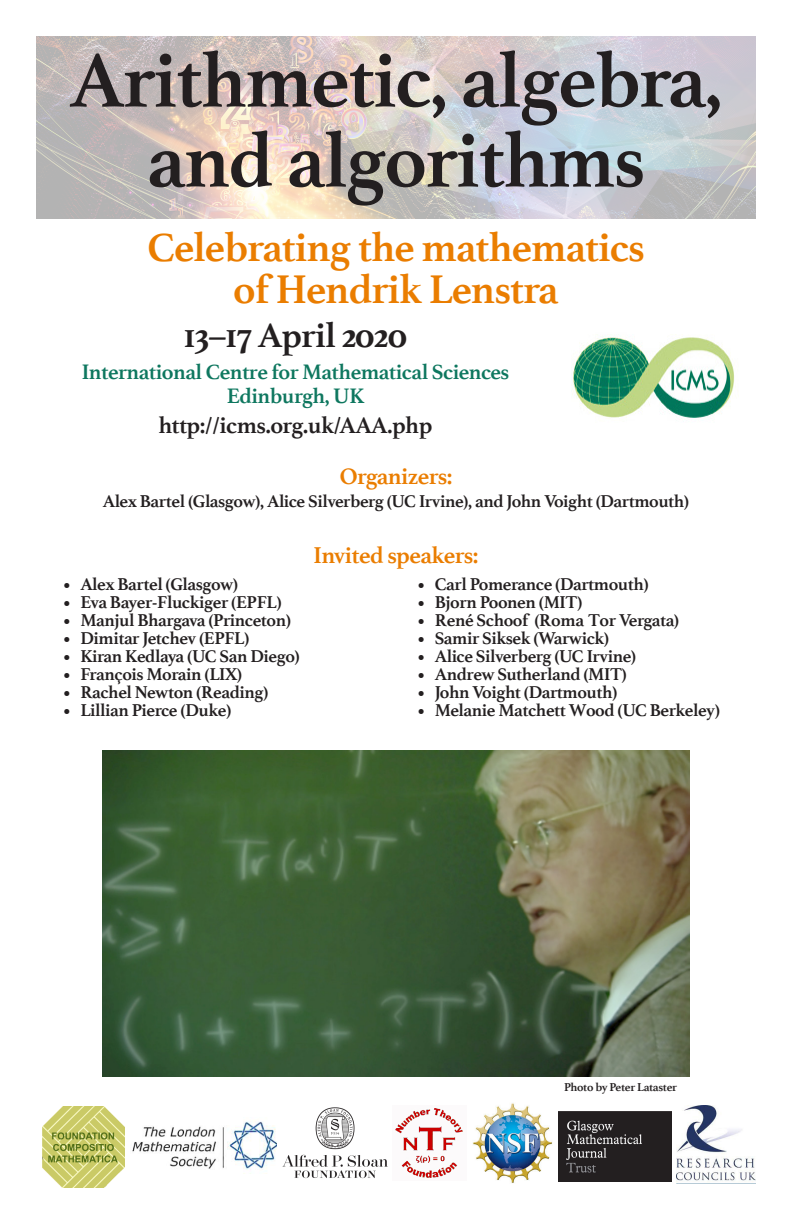
<style>
.page{position:relative;width:792px;height:1224px;background:#fff}
.page>*{position:absolute;margin:0;border:0;box-sizing:border-box;transform-origin:0 0}
.t1{font:700 80px "Athelas";letter-spacing:-.025em;color:#231f20}
.t2{font:700 42px "Athelas";letter-spacing:-.025em;color:#ea7d00}
.t3{font:700 36px "Athelas";letter-spacing:-.025em;color:#231f20}
.t4{font:700 24px "Athelas";letter-spacing:-.025em;color:#ea7d00}
.t5{font:700 24px "Athelas";letter-spacing:-.025em;color:#231f20}
.t6{font:700 22px "Athelas";letter-spacing:-.025em;color:#0e775f}
.t7{font:700 18px "Athelas";letter-spacing:-.025em;color:#231f20}
.t8{font:700 12px "Athelas";letter-spacing:-.025em;color:#231f20}
</style>
<div class="page">
<img style="left:36px;top:36px;width:720px;height:183px">
<img style="left:42px;top:1106px;width:83px;height:82px">
<img style="left:676px;top:1105px;width:80px;height:79px">
<img style="left:559px;top:1111px;width:112px;height:71px">
<img style="left:395px;top:1108px;width:68px;height:70px">
<img style="left:572px;top:334px;width:164px;height:88px">
<img style="left:132px;top:1121px;width:145px;height:53px">
<img style="left:472px;top:1103px;width:81px;height:80px">
<img style="left:282px;top:1107px;width:106px;height:72px">
<img style="left:102px;top:751px;width:588px;height:325px">
<p class="t1" style="left:69px;top:15px;width:655px">Arithmetic, algebra,</p>
<p class="t1" style="left:147px;top:95px;width:500px">and algorithms</p>
<p class="t2" style="left:147px;top:213px;width:499px">Celebrating the mathematics</p>
<p class="t2" style="left:233px;top:255px;width:327px">of Hendrik Lenstra</p>
<p class="t3" style="left:184px;top:306px;width:225px">13–17 April 2020</p>
<p class="t6" style="left:82px;top:354px;width:429px">International Centre for Mathematical Sciences</p>
<p class="t6" style="left:227px;top:378px;width:139px">Edinburgh, UK</p>
<p class="t5" style="left:159px;top:405px;width:275px">http://icms.org.uk/AAA.php</p>
<p class="t4" style="left:340px;top:457px;width:114px">Organizers:</p>
<p class="t7" style="left:103px;top:487px;width:588px">Alex Bartel (Glasgow), Alice Silverberg (UC Irvine), and John Voight (Dartmouth)</p>
<p class="t7" style="left:62px;top:569px;width:177px">• Alex Bartel (Glasgow)</p>
<p class="t7" style="left:62px;top:587px;width:221px">• Eva Bayer-Fluckiger (EPFL)</p>
<p class="t7" style="left:62px;top:605px;width:230px">• Manjul Bhargava (Princeton)</p>
<p class="t7" style="left:62px;top:623px;width:189px">• Dimitar Jetchev (EPFL)</p>
<p class="t7" style="left:62px;top:641px;width:239px">• Kiran Kedlaya (UC San Diego)</p>
<p class="t7" style="left:62px;top:659px;width:181px">• François Morain (LIX)</p>
<p class="t7" style="left:62px;top:677px;width:208px">• Rachel Newton (Reading)</p>
<p class="t7" style="left:62px;top:695px;width:171px">• Lillian Pierce (Duke)</p>
<p class="t4" style="left:314px;top:535px;width:166px">Invited speakers:</p>
<p class="t7" style="left:417px;top:569px;width:234px">• Carl Pomerance (Dartmouth)</p>
<p class="t7" style="left:417px;top:587px;width:167px">• Bjorn Poonen (MIT)</p>
<p class="t7" style="left:417px;top:605px;width:264px">• René Schoof (Roma Tor Vergata)</p>
<p class="t7" style="left:417px;top:623px;width:194px">• Samir Siksek (Warwick)</p>
<p class="t7" style="left:417px;top:641px;width:221px">• Alice Silverberg (UC Irvine)</p>
<p class="t7" style="left:417px;top:659px;width:212px">• Andrew Sutherland (MIT)</p>
<p class="t7" style="left:417px;top:677px;width:202px">• John Voight (Dartmouth)</p>
<p class="t7" style="left:417px;top:695px;width:305px">• Melanie Matchett Wood (UC Berkeley)</p>
<p class="t8" style="left:564px;top:1077px;width:115px">Photo by Peter Lataster</p>
</div>
